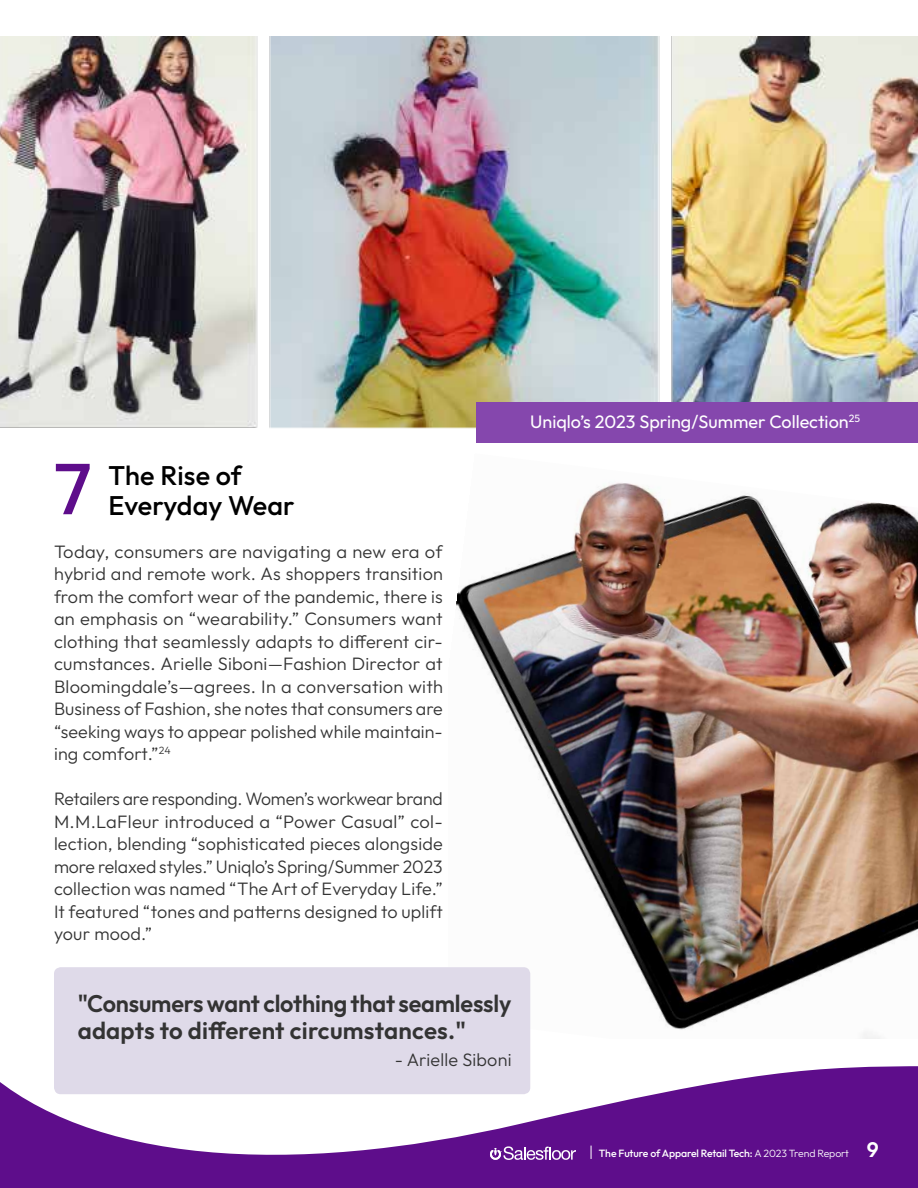
<style>
.page{position:relative;width:918px;height:1188px;background:#fff}
.page>*{position:absolute;margin:0;border:0;box-sizing:border-box;transform-origin:0 0}
.t1{font:500 72px "Outfit";color:#5e0d8b}
.t2{font:500 27px/30px "Outfit";letter-spacing:.005em;color:#000}
.t3{font:600 24px/27px "Outfit";letter-spacing:-.005em;color:#333}
.t4{font:300 18px/22.5px "Outfit";letter-spacing:.005em;color:#333;text-align:justify}
.t5{font:18px "Outfit";color:#fff}
.t6{font:500 10.5px "Outfit";letter-spacing:-.01em;color:#fff}
.s1{font-weight:300;font-size:15px}
.s2{font-weight:300}
.s3{font-weight:600;font-size:21px}
</style>
<div class="page">
<img style="left:456px;top:482px;width:462px;height:557px">
<svg style="left:0;top:1066px;width:918px;height:122px;fill:#5e0d8b"></svg>
<img style="left:0;top:37px;width:918px;height:391px">
<div style="left:54px;top:967px;width:476px;height:127px;background:#dfdae9;border-radius:7px"></div>
<svg style="left:490px;top:1146px;width:86px;height:14px"></svg>
<div style="left:476px;top:402px;width:442px;height:41px;background:#8547ad"></div>
<h1 class="t1" style="left:54px;top:457px;width:39px">7</h1>
<h2 class="t2" style="left:108px;top:462px;width:188px">The Rise of<br>Everyday Wear</h2>
<p class="t4" style="left:54px;top:541px;width:391px">Today, consumers are navigating a new era of hybrid and remote work. As shoppers transition from the comfort wear of the pandemic, there is an emphasis on “wearability.” Consumers want clothing that seamlessly adapts to different cir&shy;cumstances. Arielle Siboni—Fashion Director at Bloomingdale’s—agrees. In a conversation with Business of Fashion, she notes that consumers are “seeking ways to appear polished while maintain&shy;ing comfort.”<sup>24</sup></p>
<p class="t4" style="left:54px;top:789px;width:390px">Retailers are responding. Women’s workwear brand M.M.LaFleur introduced a “Power Casual” col&shy;lection, blending “sophisticated pieces alongside more relaxed styles.” Uniqlo’s Spring/Summer 2023 collection was named “The Art of Everyday Life.” It featured “tones and patterns designed to uplift your mood.”</p>
<h3 class="t3" style="left:78px;top:991px;width:435px">"Consumers want clothing that seamlessly adapts to different circumstances."</h3>
<p class="t4" style="left:395px;top:1050px;width:118px">- Arielle Siboni</p>
<p class="t5" style="left:530px;top:414px;width:331px">Uniqlo’s 2023 Spring/Summer Collection<sup>25</sup></p>
<p class="t6" style="left:589px;top:1149px;width:291px"><span class="s1">|</span> The Future of Apparel Retail Tech: <span class="s2">A 2023 Trend Report</span> <span class="s3">9</span></p>
</div>
